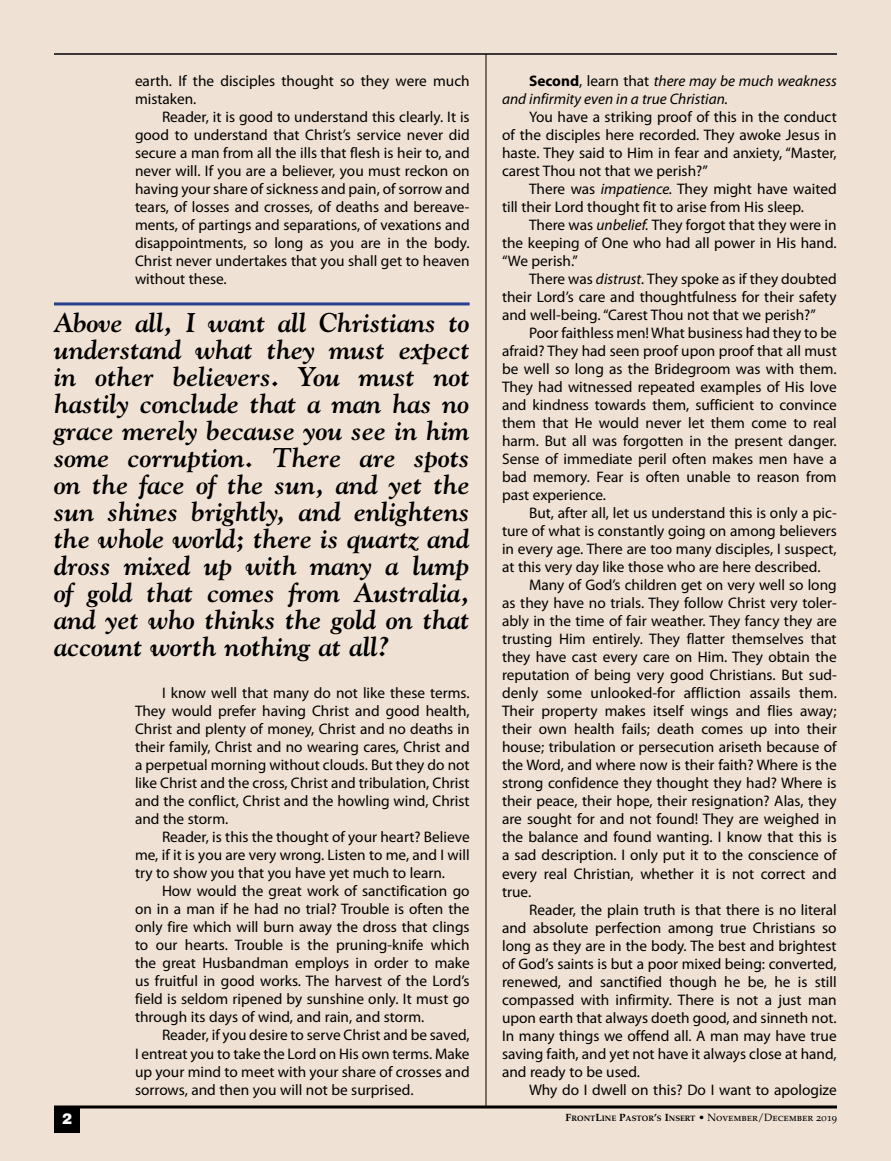
<style>
.page{position:relative;width:891px;height:1161px;background:#efe1d3}
.page>*{position:absolute;margin:0;border:0;box-sizing:border-box;transform-origin:0 0}
.t1{font:italic 700 27px/27px "Goudy";color:#000;text-align:justify}
.t2{font:15.3px/18px "Myriad Pro";color:#000;text-align:justify}
.t3{font:italic 15.3px/18px "Myriad Pro";color:#000}
.t4{font:900 15px "Helvetica";color:#fff}
.t5{font:10.5px "Palatino SC";color:#000}
.s1{font-weight:700;font-style:normal}
.s2{font-style:normal}
.s3{font-style:italic}
.s4{font-family:"Palatino";font-weight:700}
.s5{font-family:"Palatino";font-weight:700;font-size:7.8px}
</style>
<div class="page">
<hr style="left:54px;top:53px;width:783px;height:2px;background:#000">
<hr style="left:54px;top:1106px;width:783px;height:2px;background:#000">
<div style="left:54px;top:1108px;width:26px;height:25px;background:#000"></div>
<hr style="left:486px;top:54px;width:1px;height:1053px;background:#000">
<hr style="left:54px;top:302px;width:416px;height:3px;background:#25408f">
<p class="t2" style="left:135px;top:72px;width:336px">earth. If the disciples thought so they were much mistaken.</p>
<p class="t2" style="left:135px;top:108px;width:336px;text-indent:27px">Reader, it is good to understand this clearly. It is good to understand that Christ’s service never did secure a man from all the ills that flesh is heir to, and never will. If you are a believer, you must reckon on having your share of sickness and pain, of sorrow and tears, of losses and crosses, of deaths and bereave&shy;ments, of partings and separations, of vexations and disappointments, so long as you are in the body.<br>Christ never undertakes that you shall get to heaven without these.</p>
<p class="t1" style="left:54px;top:309px;width:417px">Above all, I want all Christians to understand what they must expect in other believers. You must not hastily conclude that a man has no grace merely because you see in him some corruption. There are spots on the face of the sun, and yet the sun shines brightly, and enlightens the whole world; there is quartz and dross mixed up with many a lump of gold that comes from Australia, and yet who thinks the gold on that account worth nothing at all?</p>
<p class="t2" style="left:135px;top:684px;width:336px;text-indent:27px">I know well that many do not like these terms.<br>They would prefer having Christ and good health, Christ and plenty of money, Christ and no deaths in their family, Christ and no wearing cares, Christ and a perpetual morning without clouds. But they do not like Christ and the cross, Christ and tribulation, Christ and the conflict, Christ and the howling wind, Christ and the storm.</p>
<p class="t2" style="left:135px;top:828px;width:336px;text-indent:27px">Reader, is this the thought of your heart? Believe me, if it is you are very wrong. Listen to me, and I will try to show you that you have yet much to learn.</p>
<p class="t2" style="left:135px;top:882px;width:336px;text-indent:27px">How would the great work of sanctification go on in a man if he had no trial? Trouble is often the only fire which will burn away the dross that clings to our hearts. Trouble is the pruning-knife which the great Husbandman employs in order to make us fruitful in good works. The harvest of the Lord’s field is seldom ripened by sunshine only. It must go through its days of wind, and rain, and storm.</p>
<p class="t2" style="left:135px;top:1027px;width:336px;text-indent:27px">Reader, if you desire to serve Christ and be saved, I entreat you to take the Lord on His own terms. Make up your mind to meet with your share of crosses and sorrows, and then you will not be surprised.</p>
<p class="t3" style="left:502px;top:72px;width:336px;text-indent:27px"><span class="s1">Second</span><span class="s2">, learn that</span> there may be much weakness and infirmity even in a true Christian.</p>
<p class="t2" style="left:502px;top:108px;width:336px;text-indent:27px">You have a striking proof of this in the conduct of the disciples here recorded. They awoke Jesus in haste. They said to Him in fear and anxiety, “Master, carest Thou not that we perish?”</p>
<p class="t2" style="left:502px;top:180px;width:336px;text-indent:27px">There was <span class="s3">impatience.</span> They might have waited till their Lord thought fit to arise from His sleep.</p>
<p class="t2" style="left:502px;top:216px;width:336px;text-indent:27px">There was <span class="s3">unbelief.</span> They forgot that they were in the keeping of One who had all power in His hand. “We perish.”</p>
<p class="t2" style="left:502px;top:270px;width:336px;text-indent:27px">There was <span class="s3">distrust.</span> They spoke as if they doubted their Lord’s care and thoughtfulness for their safety and well-being. “Carest Thou not that we perish?”</p>
<p class="t2" style="left:502px;top:324px;width:336px;text-indent:27px">Poor faithless men! What business had they to be afraid? They had seen proof upon proof that all must be well so long as the Bridegroom was with them.<br>They had witnessed repeated examples of His love and kindness towards them, sufficient to convince them that He would never let them come to real harm. But all was forgotten in the present danger.<br>Sense of immediate peril often makes men have a bad memory. Fear is often unable to reason from past experience.</p>
<p class="t2" style="left:502px;top:504px;width:336px;text-indent:27px">But, after all, let us understand this is only a pic&shy;ture of what is constantly going on among believers in every age. There are too many disciples, I suspect, at this very day like those who are here described.</p>
<p class="t2" style="left:502px;top:576px;width:336px;text-indent:27px">Many of God’s children get on very well so long as they have no trials. They follow Christ very toler&shy;ably in the time of fair weather. They fancy they are trusting Him entirely. They flatter themselves that they have cast every care on Him. They obtain the reputation of being very good Christians. But sud&shy;denly some unlooked-for affliction assails them.<br>Their property makes itself wings and flies away; their own health fails; death comes up into their house; tribulation or persecution ariseth because of the Word, and where now is their faith? Where is the strong confidence they thought they had? Where is their peace, their hope, their resignation? Alas, they are sought for and not found! They are weighed in the balance and found wanting. I know that this is a sad description. I only put it to the conscience of every real Christian, whether it is not correct and true.</p>
<p class="t2" style="left:502px;top:901px;width:336px;text-indent:27px">Reader, the plain truth is that there is no literal and absolute perfection among true Christians so long as they are in the body. The best and brightest of God’s saints is but a poor mixed being: converted, renewed, and sanctified though he be, he is still compassed with infirmity. There is not a just man upon earth that always doeth good, and sinneth not.<br>In many things we offend all. A man may have true saving faith, and yet not have it always close at hand, and ready to be used.</p>
<p class="t2" style="left:529px;top:1081px;width:309px">Why do I dwell on this? Do I want to apologize</p>
<p class="t4" style="left:62px;top:1109px;width:12px">2</p>
<p class="t5" style="left:566px;top:1112px;width:273px"><span class="s4">F</span><span class="s5">RONT</span><span class="s4">L</span><span class="s5">INE</span> <span class="s4">P</span><span class="s5">ASTOR</span><span class="s4">’</span><span class="s5">S</span> <span class="s4">I</span><span class="s5">NSERT</span> <span class="s4">•</span> November/December 2019</p>
</div>
